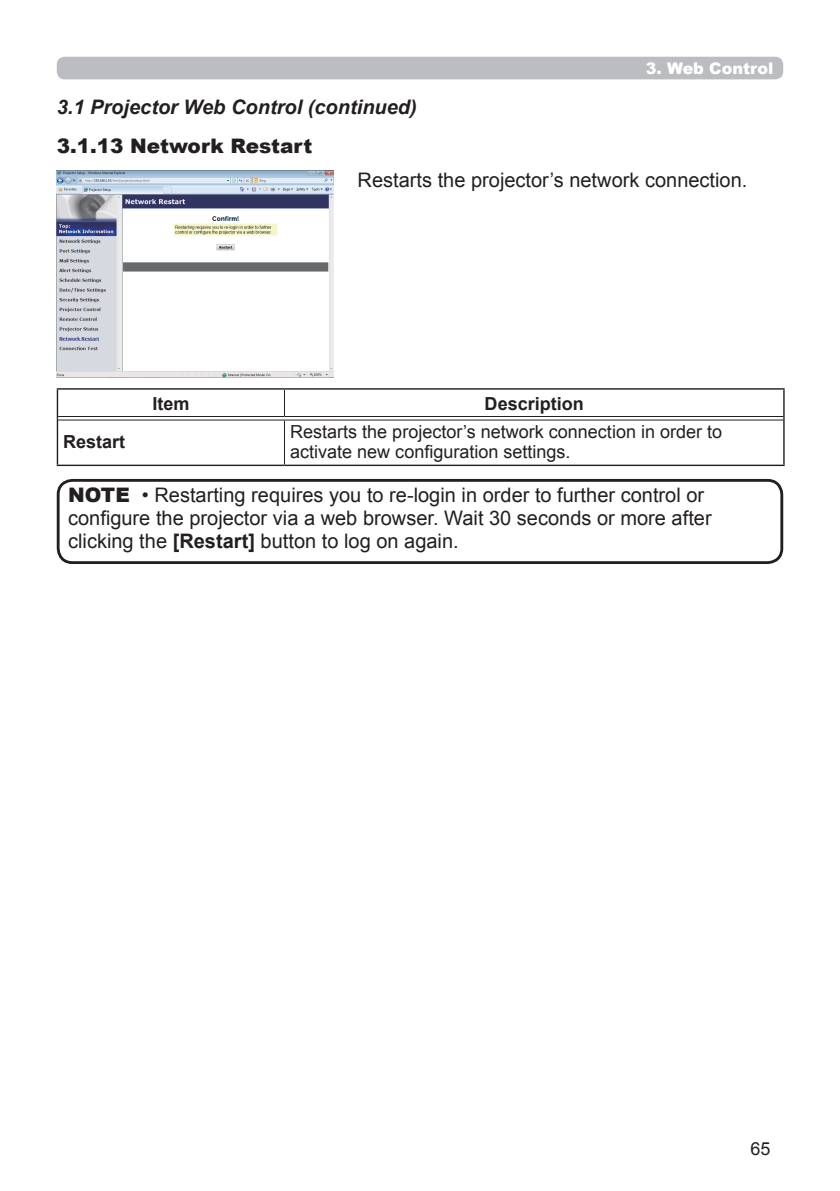
<style>
.page{position:relative;width:840px;height:1191px;background:#fff}
.page>*{position:absolute;margin:0;border:0;box-sizing:border-box;transform-origin:0 0}
.t1{font:20px/23px "Arial";color:#231f20}
.t2{font:italic 700 20px "Arial";color:#231f20}
.t3{font:900 20px "Arial";color:#231f20}
.t4{font:18px/20px "Arial";color:#231f20}
.t5{font:700 18px "Arial";color:#231f20}
.t6{font:900 16px "Arial";color:#fff}
.s1{font-weight:700}
</style>
<div class="page">
<svg style="left:58px;top:417px;width:226px;height:3px"></svg>
<svg style="left:284px;top:419px;width:498px;height:1px"></svg>
<svg style="left:284px;top:389px;width:1px;height:27px"></svg>
<hr style="left:284px;top:420px;width:1px;height:44px;background:#231f20">
<hr style="left:57px;top:388px;width:227px;height:1px;background:#231f20">
<svg style="left:57px;top:389px;width:1px;height:29px"></svg>
<hr style="left:284px;top:388px;width:500px;height:1px;background:#231f20">
<hr style="left:782px;top:389px;width:2px;height:29px;background:#231f20">
<hr style="left:57px;top:418px;width:1px;height:46px;background:#231f20">
<hr style="left:782px;top:418px;width:2px;height:46px;background:#231f20">
<hr style="left:57px;top:464px;width:227px;height:2px;background:#231f20">
<hr style="left:284px;top:464px;width:500px;height:2px;background:#231f20">
<hr style="left:58px;top:416px;width:226px;height:1px;background:#231f20">
<hr style="left:58px;top:420px;width:226px;height:1px;background:#231f20">
<hr style="left:284px;top:416px;width:498px;height:1px;background:#231f20">
<hr style="left:284px;top:420px;width:498px;height:1px;background:#231f20">
<div style="left:57px;top:479px;width:725px;height:85px;border:3px solid #231f20;border-radius:14px"></div>
<img style="left:57px;top:170px;width:276px;height:207px">
<div style="left:57px;top:57px;width:725px;height:22px;background:#bcbdc0;border-radius:8px"></div>
<p class="t2" style="left:57px;top:93px;width:361px">3.1 Projector Web Control (continued)</p>
<p class="t3" style="left:57px;top:132px;width:257px">3.1.13 Network Restart</p>
<p class="t6" style="left:645px;top:57px;width:129px">3. Web Control</p>
<p class="t1" style="left:357px;top:169px;width:391px">Restarts the projector’s network connection.</p>
<p class="t5" style="left:152px;top:392px;width:39px">Item</p>
<p class="t5" style="left:484px;top:392px;width:101px">Description</p>
<p class="t5" style="left:63px;top:430px;width:64px">Restart</p>
<p class="t4" style="left:290px;top:422px;width:433px">Restarts the projector’s network connection in order to activate new configuration settings.</p>
<p class="t1" style="left:68px;top:483px;width:644px;text-indent:74px">• Restarting requires you to re-login in order to further control or configure the projector via a web browser. Wait 30 seconds or more after clicking the <span class="s1">[Restart]</span> button to log on again.</p>
<p class="t3" style="left:68px;top:480px;width:63px">NOTE</p>
<p class="t4" style="left:750px;top:1139px;width:22px">65</p>
</div>
